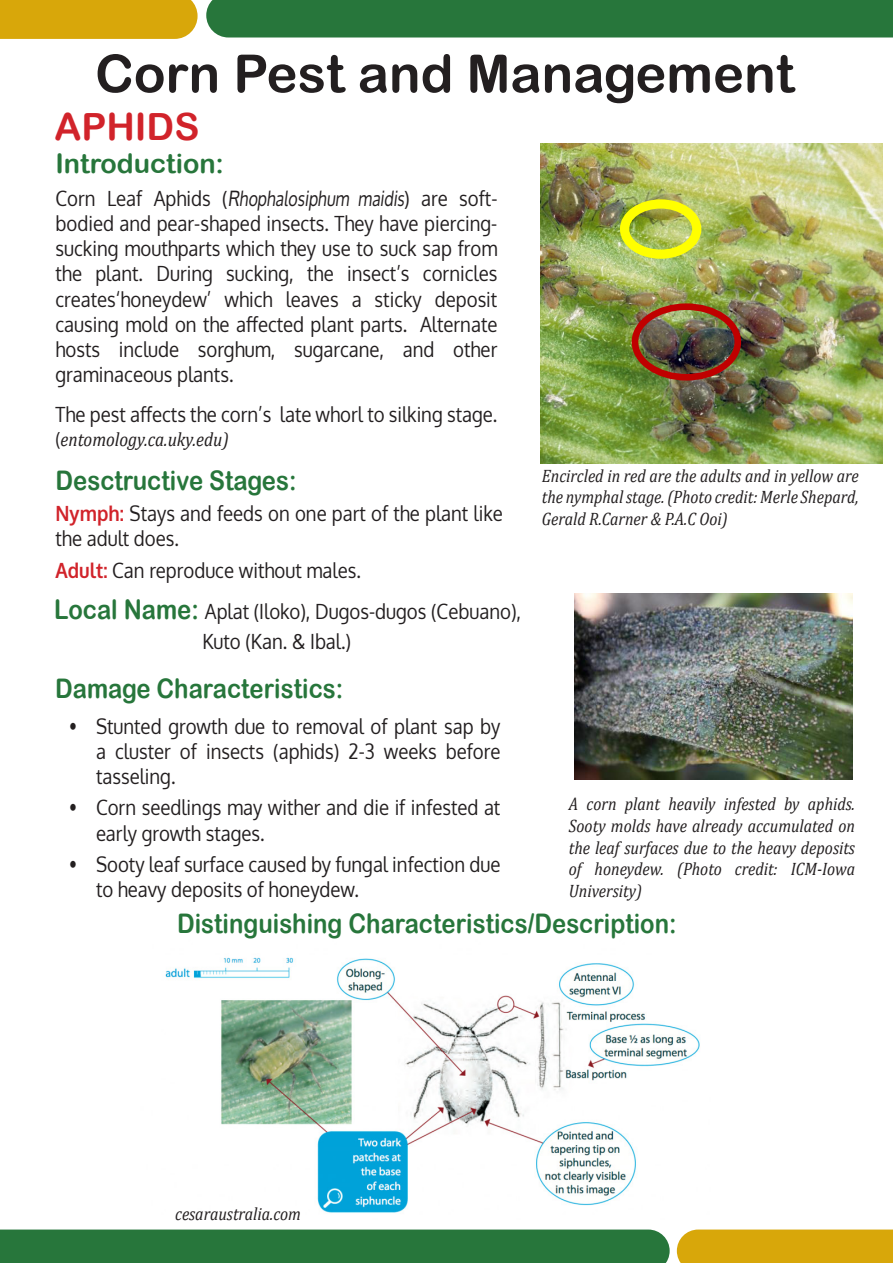
<style>
.page{position:relative;width:893px;height:1263px;background:#fff}
.page>*{position:absolute;margin:0;border:0;box-sizing:border-box;transform-origin:0 0}
.t1{font:52.5px "Arial Rounded MT Bold";color:#231f20}
.t2{font:37.5px "Arial Rounded MT Bold";color:#d1232a}
.t3{font:27px "Arial Rounded MT Bold";color:#27763b;scale:.89 1}
.t4{font:27px "Arial Rounded MT Bold";color:#27763b}
.t5{font:21px/25.2px "Oxygen";color:#231f20;scale:.89 1}
.t6{font:italic 19.5px "Cambria";color:#231f20;scale:.89 1}
.t7{font:italic 18px/21.6px "Cambria";color:#231f20;text-align:justify;scale:.88 1}
.s1{font-style:italic}
.s2{font-family:"Oxygen";font-style:normal}
.s3{font-weight:700;color:#d1232a}
.s4{font-family:"Arial Rounded MT Bold";font-size:27px;color:#27763b}
</style>
<div class="page">
<div style="left:206px;top:0;width:687px;height:38px;background:#27763b"></div>
<div style="left:0;top:0;width:198px;height:39px;background:#d8a70a"></div>
<div style="left:677px;top:1229px;width:216px;height:34px;background:#d8a70a"></div>
<div style="left:0;top:1229px;width:670px;height:34px;background:#27763b"></div>
<img style="left:541px;top:144px;width:341px;height:320px">
<div style="left:632px;top:303px;width:109px;height:77px;border:7px solid #c00000;border-radius:50%"></div>
<div style="left:620px;top:199px;width:81px;height:60px;border:9px solid #ff0;border-radius:50%"></div>
<img style="left:574px;top:594px;width:279px;height:185px">
<img style="left:165px;top:957px;width:535px;height:256px">
<p class="t1" style="left:95px;top:43px;width:701px">Corn Pest and Management</p>
<p class="t2" style="left:54px;top:104px;width:146px">APHIDS</p>
<p class="t4" style="left:56px;top:148px;width:170px">Introduction:</p>
<p class="t5" style="left:56px;top:186px;width:498px;text-align:justify">Corn Leaf Aphids (<span class="s1">Rhophalosiphum maidis</span>) are soft&shy;bodied and pear-shaped insects. They have piercing&shy;sucking mouthparts which they use to suck sap from the plant. During sucking, the insect’s cornicles creates‘honeydew’ which leaves a sticky deposit causing mold on the affected plant parts. Alternate hosts include sorghum, sugarcane, and other graminaceous plants.</p>
<p class="t5" style="left:56px;top:402px;width:498px">The pest affects the corn’s late whorl to silking stage.</p>
<p class="t6" style="left:56px;top:425px;width:196px"><span class="s2">(</span>entomology.ca.uky.edu)</p>
<p class="t3" style="left:56px;top:464px;width:272px">Desctructive Stages:</p>
<p class="t5" style="left:56px;top:501px;width:504px"><span class="s3">Nymph:</span> Stays and feeds on one part of the plant like the adult does.</p>
<p class="t5" style="left:56px;top:557px;width:345px"><span class="s3">Adult:</span> Can reproduce without males.</p>
<p class="t5" style="left:54px;top:599px;width:526px"><span class="s4">Local Name:</span> Aplat (Iloko), Dugos-dugos (Cebuano),</p>
<p class="t5" style="left:202px;top:628px;width:168px">Kuto (Kan. &amp; Ibal.)</p>
<p class="t3" style="left:55px;top:672px;width:325px">Damage Characteristics:</p>
<p class="t5" style="left:96px;top:714px;width:456px;text-align:justify;text-indent:-27px">• Stunted growth due to removal of plant sap by a cluster of insects (aphids) 2-3 weeks before tasseling.</p>
<p class="t5" style="left:96px;top:795px;width:456px;text-indent:-27px">• Corn seedlings may wither and die if infested at early growth stages.</p>
<p class="t5" style="left:96px;top:852px;width:456px;text-indent:-27px">• Sooty leaf surface caused by fungal infection due to heavy deposits of honeydew.</p>
<p class="t7" style="left:542px;top:464px;width:361px">Encircled in red are the adults and in yellow are the nymphal stage. (Photo credit: Merle Shepard, Gerald R.Carner &amp; P.A.C Ooi)</p>
<p class="t7" style="left:569px;top:792px;width:327px">A corn plant heavily infested by aphids.<br>Sooty molds have already accumulated on the leaf surfaces due to the heavy deposits of honeydew. (Photo credit: ICM-Iowa University)</p>
<p class="t3" style="left:177px;top:908px;width:563px">Distinguishing Characteristics/Description:</p>
<p class="t7" style="left:175px;top:1202px;width:144px">cesaraustralia.com</p>
</div>
